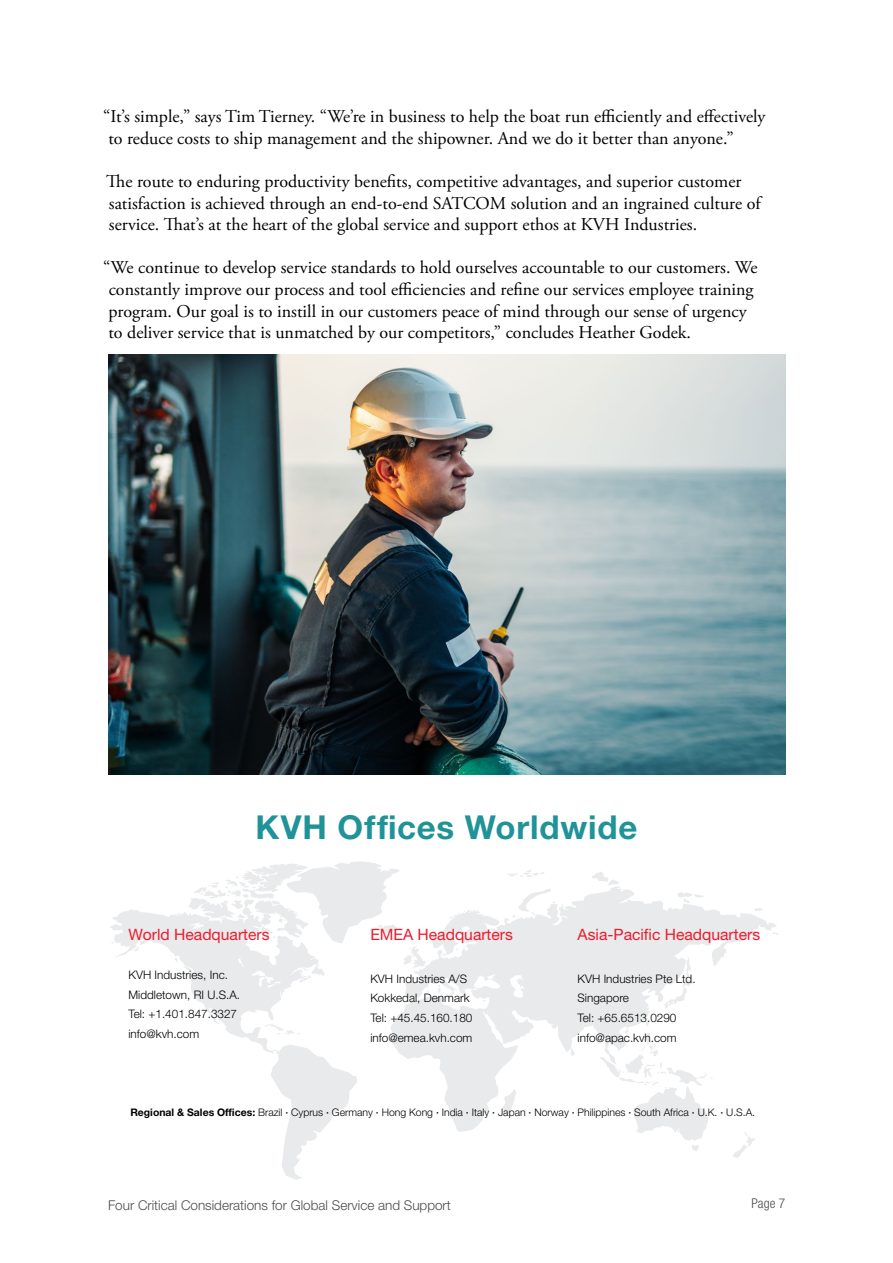
<style>
.page{position:relative;width:893px;height:1263px;background:#fff}
.page>*{position:absolute;margin:0;border:0;box-sizing:border-box;transform-origin:0 0}
.t1{font:700 33px "Helvetica Neue LT Pro";letter-spacing:.025em;color:#209398}
.t2{font:18px/21.6px "Adobe Garamond Pro";color:#000}
.t3{font:15.6px "Helvetica Neue LT Pro";color:#ee1b2d}
.t4{font:300 13.5px "Helvetica Neue LT Pro";color:#4b4c4d}
.t5{font:300 condensed 13.5px "Helvetica Neue LT Pro";color:#4b4c4d}
.t6{font:300 11.7px/19.5px "Helvetica Neue LT Pro";color:#000}
.t7{font:300 10.5px "Helvetica Neue LT Pro";color:#000}
.s1{font-weight:700}
.s2{font-weight:500}
</style>
<div class="page">
<svg style="left:110px;top:861px;width:668px;height:319px"></svg>
<img style="left:109px;top:355px;width:676px;height:419px">
<p class="t2" style="left:103px;top:106px;width:664px">“It’s simple,” says Tim Tierney. “We’re in business to help the boat run efficiently and effectively to reduce costs to ship management and the shipowner. And we do it better than anyone.”</p>
<p class="t2" style="left:106px;top:171px;width:656px">The route to enduring productivity benefits, competitive advantages, and superior customer satisfaction is achieved through an end-to-end SATCOM solution and an ingrained culture of service. That’s at the heart of the global service and support ethos at KVH Industries.</p>
<p class="t2" style="left:103px;top:258px;width:656px">“We continue to develop service standards to hold ourselves accountable to our customers. We constantly improve our process and tool efficiencies and refine our services employee training program. Our goal is to instill in our customers peace of mind through our sense of urgency to deliver service that is unmatched by our competitors,” concludes Heather Godek.</p>
<h1 class="t1" style="left:256px;top:807px;width:383px">KVH Offices Worldwide</h1>
<p class="t3" style="left:128px;top:925px;width:143px">World Headquarters</p>
<p class="t6" style="left:128px;top:965px;width:113px">KVH Industries, Inc.<br>Middletown, RI U.S.A.<br>Tel: +1.401.847.3327 info@kvh.com</p>
<p class="t3" style="left:370px;top:925px;width:144px">EMEA Headquarters</p>
<p class="t6" style="left:370px;top:969px;width:104px">KVH Industries A/S<br>Kokkedal, Denmark<br>Tel: +45.45.160.180 info@emea.kvh.com</p>
<p class="t3" style="left:578px;top:925px;width:184px">Asia-Pacific Headquarters</p>
<p class="t6" style="left:578px;top:969px;width:120px">KVH Industries Pte Ltd.<br>Singapore<br>Tel: +65.6513.0290 info@apac.kvh.com</p>
<p class="t7" style="left:130px;top:1106px;width:626px"><span class="s1">Regional &amp; Sales Offices:</span> Brazil <span class="s2">·</span> Cyprus <span class="s2">·</span> Germany <span class="s2">·</span> Hong Kong <span class="s2">·</span> India <span class="s2">·</span> Italy <span class="s2">·</span> Japan <span class="s2">·</span> Norway <span class="s2">·</span> Philippines <span class="s2">·</span> South Africa <span class="s2">·</span> U.K. <span class="s2">·</span> U.S.A.</p>
<p class="t4" style="left:108px;top:1197px;width:344px">Four Critical Considerations for Global Service and Support</p>
<p class="t5" style="left:751px;top:1195px;width:35px">Page 7</p>
</div>
